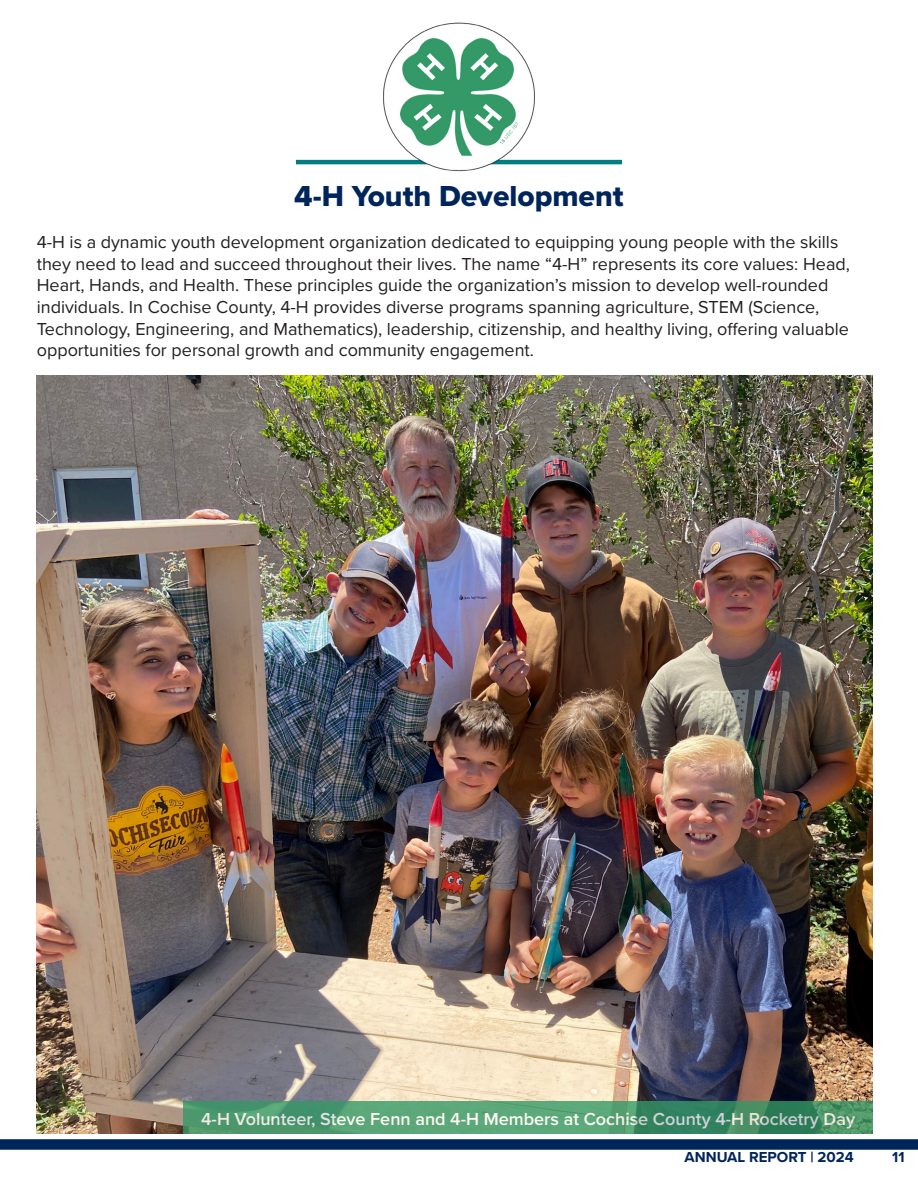
<style>
.page{position:relative;width:918px;height:1188px;background:#fff}
.page>*{position:absolute;margin:0;border:0;box-sizing:border-box;transform-origin:0 0}
.t1{font:30px "Proxima Nova Extrabld";color:#00255b}
.t2{font:18px/21.6px "Proxima Nova";color:#231f20}
.t3{font:600 18px "Proxima Nova";color:#fff}
.t4{font:700 15px "Proxima Nova";color:#00255b}
</style>
<div class="page">
<div style="left:0;top:1139px;width:918px;height:11px;background:#00255b"></div>
<img style="left:37px;top:376px;width:836px;height:758px">
<svg style="left:184px;top:1102px;width:689px;height:32px;background:#4b986d"></svg>
<hr style="left:296px;top:160px;width:326px;height:4px;background:#017d84">
<img style="left:379px;top:22px;width:160px;height:150px">
<p class="t1" style="left:294px;top:174px;width:331px">4-H Youth Development</p>
<p class="t2" style="left:37px;top:231px;width:815px">4-H is a dynamic youth development organization dedicated to equipping young people with the skills they need to lead and succeed throughout their lives. The name “4-H” represents its core values: Head, Heart, Hands, and Health. These principles guide the organization’s mission to develop well-rounded individuals. In Cochise County, 4-H provides diverse programs spanning agriculture, STEM (Science, Technology, Engineering, and Mathematics), leadership, citizenship, and healthy living, offering valuable opportunities for personal growth and community engagement.</p>
<p class="t3" style="left:201px;top:1105px;width:655px">4-H Volunteer, Steve Fenn and 4-H Members at Cochise County 4-H Rocketry Day</p>
<p class="t4" style="left:685px;top:1146px;width:171px">ANNUAL REPORT | 2024</p>
<p class="t4" style="left:892px;top:1146px;width:14px">11</p>
</div>
